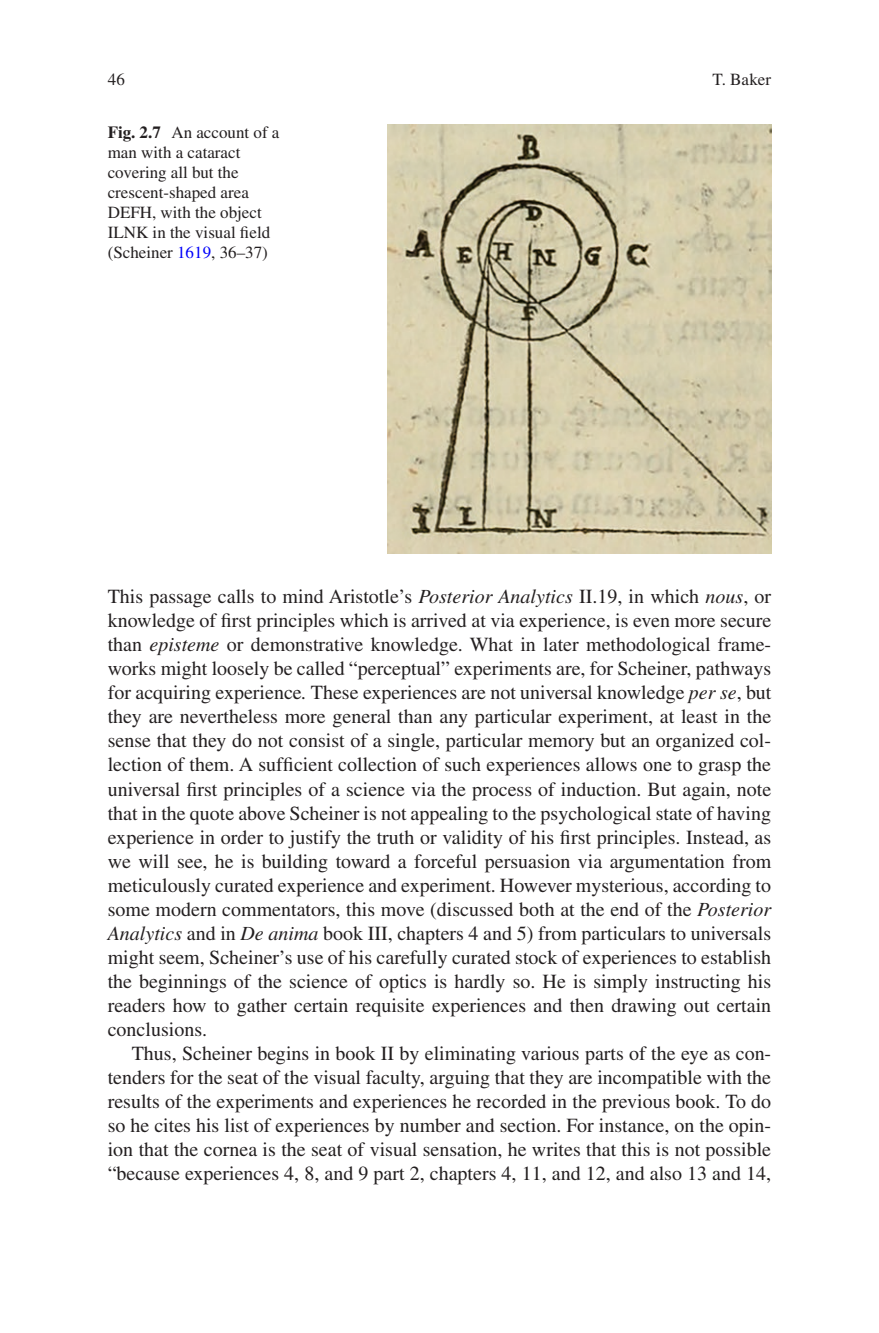
<style>
.page{position:relative;width:879px;height:1333px;background:#fff}
.page>*{position:absolute;margin:0;border:0;box-sizing:border-box;transform-origin:0 0}
.Text_flush{font:20px/24px "Times LT Std";color:#231f20;text-align:justify}
.Text{font:20px/24px "Times LT Std";color:#231f20;text-align:justify}
.t1{font:17px/20px "Times LT Std";color:#231f20}
.s1{font-weight:700}
.s2{color:#0000fa}
.s3{font-style:italic}
</style>
<div class="page">
<img style="left:387px;top:124px;width:384px;height:429px">
<p class="t1" style="left:108px;top:69px;width:19px">46</p>
<p class="t1" style="left:108px;top:122px;width:173px"><span class="s1">Fig. 2.7</span> An account of a man with a cataract covering all but the crescent-shaped area<br>DEFH, with the object<br>ILNK in the visual field (Scheiner <span class="s2">1619</span>, 36–37)</p>
<p class="t1" style="left:712px;top:69px;width:60px">T. Baker</p>
<p class="Text_flush" style="left:108px;top:584px;width:665px">This passage calls to mind Aristotle’s <span class="s3">Posterior Analytics</span> II.19, in which <span class="s3">nous</span>, or knowledge of first principles which is arrived at via experience, is even more secure than <span class="s3">episteme</span> or demonstrative knowledge. What in later methodological frame&shy;works might loosely be called “perceptual” experiments are, for Scheiner, pathways for acquiring experience<span class="s3">.</span> These experiences are not universal knowledge <span class="s3">per se</span>, but they are nevertheless more general than any particular experiment, at least in the sense that they do not consist of a single, particular memory but an organized col&shy;lection of them. A sufficient collection of such experiences allows one to grasp the universal first principles of a science via the process of induction. But again, note that in the quote above Scheiner is not appealing to the psychological state of having experience in order to justify the truth or validity of his first principles. Instead, as we will see, he is building toward a forceful persuasion via argumentation from meticulously curated experience and experiment. However mysterious, according to some modern commentators, this move (discussed both at the end of the <span class="s3">Posterior Analytics</span> and in <span class="s3">De anima</span> book III, chapters 4 and 5) from particulars to universals might seem, Scheiner’s use of his carefully curated stock of experiences to establish the beginnings of the science of optics is hardly so. He is simply instructing his readers how to gather certain requisite experiences and then drawing out certain conclusions.</p>
<p class="Text" style="left:108px;top:1040px;width:665px;text-indent:24px">Thus, Scheiner begins in book II by eliminating various parts of the eye as con&shy;tenders for the seat of the visual faculty, arguing that they are incompatible with the results of the experiments and experiences he recorded in the previous book. To do so he cites his list of experiences by number and section. For instance, on the opin&shy;ion that the cornea is the seat of visual sensation, he writes that this is not possible “because experiences 4, 8, and 9 part 2, chapters 4, 11, and 12, and also 13 and 14,</p>
</div>
